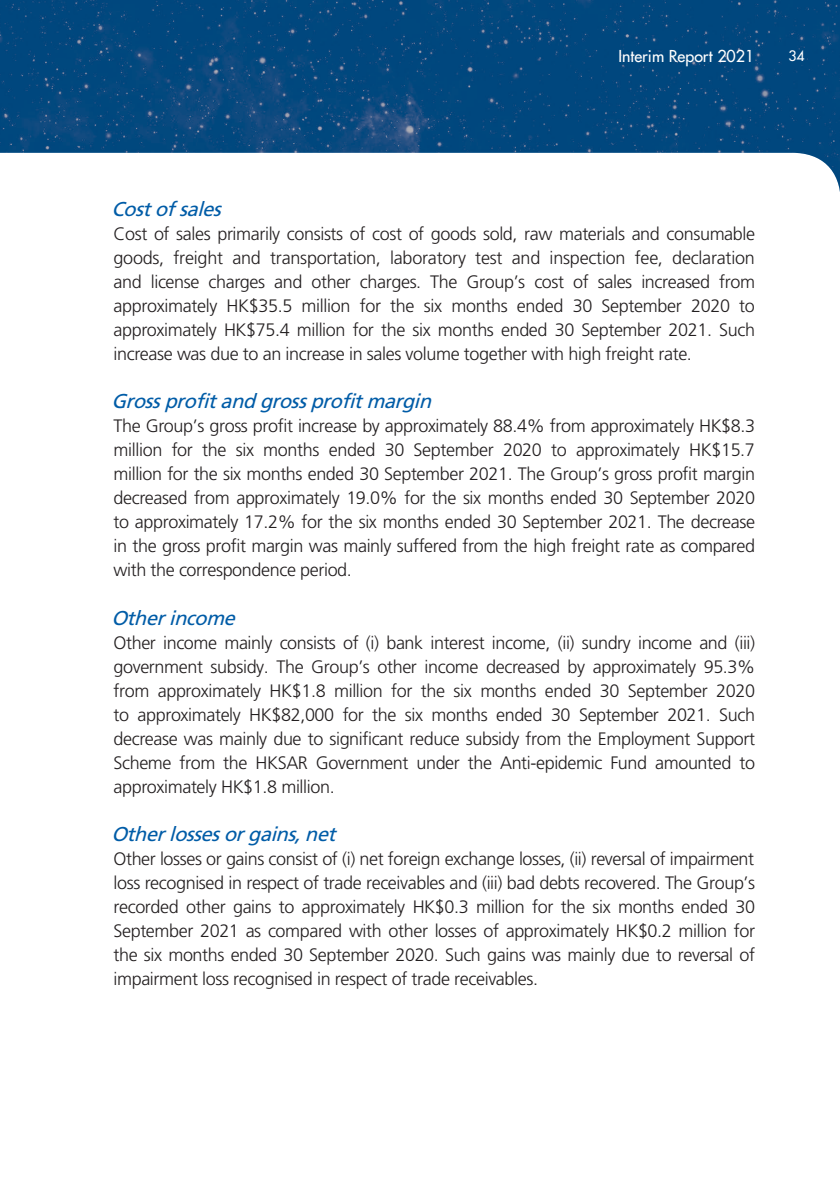
<style>
.page{position:relative;width:840px;height:1191px;background:#fff}
.page>*{position:absolute;margin:0;border:0;box-sizing:border-box;transform-origin:0 0}
.t1{font:italic 20px "Frutiger LT Std";color:#005ca7}
.t2{font:300 18px/24px "Frutiger LT Std";letter-spacing:-.02em;color:#231f20;text-align:right}
.t3{font:500 16px "Futura Std";color:#fff}
.t4{font:500 14px "Futura Std";color:#fff}
</style>
<div class="page">
<svg style="left:0;top:0;width:839px;height:187px;fill:#00487e"></svg>
<p class="t3" style="left:618px;top:46px;width:137px">Interim Report 2021</p>
<p class="t4" style="left:788px;top:47px;width:18px">34</p>
<p class="t1" style="left:111px;top:198px;width:117px">Cost of sales</p>
<p class="t2" style="left:113px;top:222px;width:642px">Cost of sales primarily consists of cost of goods sold, raw materials and consumable declaration</p>
<p class="t2" style="left:173px;top:246px;width:51px">freight</p>
<p class="t2" style="left:634px;top:246px;width:30px">fee,</p>
<p class="t2" style="left:113px;top:246px;width:52px">goods,</p>
<p class="t2" style="left:232px;top:246px;width:30px">and</p>
<p class="t2" style="left:390px;top:246px;width:77px">laboratory</p>
<p class="t2" style="left:511px;top:246px;width:30px">and</p>
<p class="t2" style="left:270px;top:246px;width:112px">transportation,</p>
<p class="t2" style="left:549px;top:246px;width:77px">inspection</p>
<p class="t2" style="left:475px;top:246px;width:29px">test</p>
<p class="t2" style="left:113px;top:270px;width:30px">and</p>
<p class="t2" style="left:151px;top:270px;width:50px">license</p>
<p class="t2" style="left:208px;top:270px;width:58px">charges</p>
<p class="t2" style="left:274px;top:270px;width:30px">and</p>
<p class="t2" style="left:311px;top:270px;width:41px">other</p>
<p class="t2" style="left:360px;top:270px;width:63px">charges.</p>
<p class="t2" style="left:430px;top:270px;width:29px">The</p>
<p class="t2" style="left:466px;top:270px;width:60px">Group s’</p>
<p class="t2" style="left:534px;top:270px;width:31px">cost</p>
<p class="t2" style="left:573px;top:270px;width:17px">of</p>
<p class="t2" style="left:597px;top:270px;width:36px">sales</p>
<p class="t2" style="left:641px;top:270px;width:70px">increased</p>
<p class="t2" style="left:718px;top:270px;width:37px">from</p>
<p class="t2" style="left:226px;top:294px;width:67px">HK$35.5</p>
<p class="t2" style="left:359px;top:294px;width:23px">for</p>
<p class="t2" style="left:113px;top:294px;width:642px;text-align:left">approximately<br>approximately HK$75.4 million for the six months ended 30 September 2021. Such increase was due to an increase in sales volume together with high freight rate.</p>
<p class="t1" style="left:111px;top:390px;width:327px">Gross profit and gross profit margin</p>
<p class="t2" style="left:113px;top:414px;width:642px">The Group s’ gross profit increase by approximately 88.4% from approximately HK$8.3<br>HK$15.7</p>
<p class="t2" style="left:301px;top:294px;width:50px">million</p>
<p class="t2" style="left:390px;top:294px;width:26px">the</p>
<p class="t2" style="left:451px;top:294px;width:58px">months</p>
<p class="t2" style="left:516px;top:294px;width:48px">ended</p>
<p class="t2" style="left:601px;top:294px;width:82px">September</p>
<p class="t2" style="left:423px;top:294px;width:20px">six</p>
<p class="t2" style="left:572px;top:294px;width:21px">30</p>
<p class="t2" style="left:690px;top:294px;width:40px">2020</p>
<p class="t2" style="left:738px;top:294px;width:17px">to</p>
<p class="t2" style="left:171px;top:438px;width:23px">for</p>
<p class="t2" style="left:113px;top:438px;width:642px;text-align:left">million<br>million for the six months ended 30 September 2021. The Group s’ gross profit margin decreased from approximately 19.0% for the six months ended 30 September 2020 to approximately 17.2% for the six months ended 30 September 2021. The decrease in the gross profit margin was mainly suffered from the high freight rate as compared with the correspondence period.</p>
<p class="t1" style="left:111px;top:606px;width:131px">Other income</p>
<p class="t2" style="left:113px;top:630px;width:643px">Other income mainly consists of ( ) i bank interest income, (ii) sundry income and (iii( government subsidy. The Group s’ other income decreased by approximately 95.3%<br>2020</p>
<p class="t2" style="left:202px;top:438px;width:26px">the</p>
<p class="t2" style="left:263px;top:438px;width:58px">months</p>
<p class="t2" style="left:328px;top:438px;width:48px">ended</p>
<p class="t2" style="left:413px;top:438px;width:82px">September</p>
<p class="t2" style="left:575px;top:438px;width:105px">approximately</p>
<p class="t2" style="left:235px;top:438px;width:20px">six</p>
<p class="t2" style="left:384px;top:438px;width:21px">30</p>
<p class="t2" style="left:503px;top:438px;width:40px">2020</p>
<p class="t2" style="left:551px;top:438px;width:17px">to</p>
<p class="t2" style="left:269px;top:678px;width:58px">HK$1.8</p>
<p class="t2" style="left:113px;top:678px;width:37px">from</p>
<p class="t2" style="left:391px;top:678px;width:23px">for</p>
<p class="t2" style="left:158px;top:678px;width:105px">approximately</p>
<p class="t2" style="left:334px;top:678px;width:50px">million</p>
<p class="t2" style="left:421px;top:678px;width:26px">the</p>
<p class="t2" style="left:480px;top:678px;width:58px">months</p>
<p class="t2" style="left:544px;top:678px;width:48px">ended</p>
<p class="t2" style="left:627px;top:678px;width:81px">September</p>
<p class="t2" style="left:453px;top:678px;width:20px">six</p>
<p class="t2" style="left:599px;top:678px;width:21px">30</p>
<p class="t2" style="left:249px;top:702px;width:86px">HK$82,000</p>
<p class="t2" style="left:342px;top:702px;width:23px">for</p>
<p class="t2" style="left:137px;top:702px;width:105px">approximately</p>
<p class="t2" style="left:372px;top:702px;width:26px">the</p>
<p class="t2" style="left:431px;top:702px;width:58px">months</p>
<p class="t2" style="left:496px;top:702px;width:48px">ended</p>
<p class="t2" style="left:578px;top:702px;width:81px">September</p>
<p class="t2" style="left:719px;top:702px;width:37px">Such</p>
<p class="t2" style="left:405px;top:702px;width:20px">six</p>
<p class="t2" style="left:550px;top:702px;width:21px">30</p>
<p class="t2" style="left:667px;top:702px;width:45px">2021.</p>
<p class="t2" style="left:113px;top:702px;width:642px;text-align:left">to<br>decrease was mainly due to significant reduce subsidy from the Employment Support Scheme from the HKSAR Government under the Anti-epidemic Fund amounted to approximately HK$1.8 million.</p>
<p class="t1" style="left:294px;top:822px;width:48px">, net</p>
<p class="t1" style="left:111px;top:822px;width:191px">Other losses or gains</p>
<p class="t2" style="left:113px;top:846px;width:643px;text-align:justify">Other losses or gains consist of ) i( net foreign exchange losses (, ii) reversal of impairment loss recognised in respect of trade receivables and (iii) bad debts recovered. The Group s’ recorded other gains to approximately HK$0.3 million for the six months ended 30<br>September 2021 as compared with other losses of approximately HK$0.2 million for the six months ended 30 September 2020. Such gains was mainly due to reversal of impairment loss recognised in respect of trade receivables.</p>
</div>
